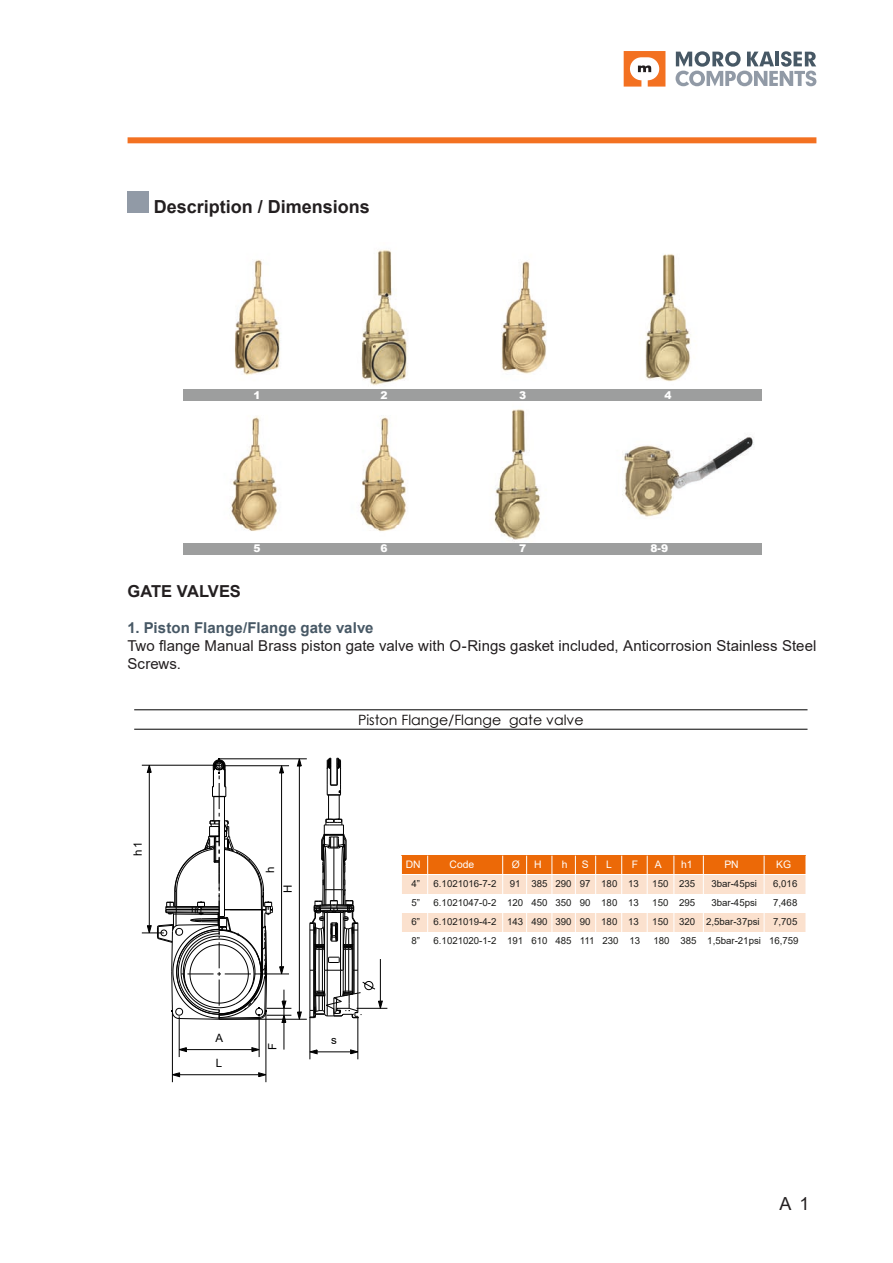
<style>
.page{position:relative;width:893px;height:1263px;background:#fff}
.page>*{position:absolute;margin:0;border:0;box-sizing:border-box;transform-origin:0 0}
.Testo_BOLD{font:700 18px "Arial";color:#231f20}
.t1{font:18px "Arial";color:#231f20}
.Testo{font:700 16.5px "Arial";letter-spacing:-.005em;color:#231f20}
.Testo-2{font:15px/18px "Arial";letter-spacing:.005em;color:#231f20}
.Testo-3{font:700 15px "Arial";letter-spacing:.01em;color:#475865}
.t2{font:14.1px "Century Gothic";color:#0a0605}
.t3{font:11.4px "Arial";color:#000}
.t4{font:900 10.65px "Arial";color:#fff}
.t5{font:10.35px "Arial";color:#fff}
.t6{font:9.6px "Arial";color:#1d1d1b}
</style>
<div class="page">
<svg style="left:676px;top:51px;width:140px;height:35px"></svg>
<svg style="left:624px;top:51px;width:41px;height:36px"></svg>
<div style="left:128px;top:137px;width:688px;height:6px;background:#f37121"></div>
<div style="left:128px;top:191px;width:21px;height:22px;background:#919aa6"></div>
<img style="left:213px;top:250px;width:543px;height:293px">
<div style="left:183px;top:390px;width:578px;height:11px;background:#9d9e9e"></div>
<div style="left:183px;top:543px;width:578px;height:11px;background:#9d9e9e"></div>
<hr style="left:134px;top:729px;width:673px;height:1px;background:#000">
<hr style="left:134px;top:709px;width:673px;height:1px;background:#000">
<hr style="left:310px;top:1017px;width:1px;height:42px;background:#000">
<hr style="left:358px;top:1018px;width:1px;height:41px;background:#000">
<hr style="left:357px;top:1008px;width:30px;height:1px;background:#000">
<hr style="left:219px;top:1019px;width:88px;height:1px;background:#000">
<hr style="left:219px;top:758px;width:88px;height:1px;background:#000">
<hr style="left:179px;top:1016px;width:1px;height:41px;background:#000">
<hr style="left:259px;top:1016px;width:1px;height:41px;background:#000">
<hr style="left:172px;top:1011px;width:1px;height:71px;background:#000">
<hr style="left:266px;top:1011px;width:1px;height:71px;background:#000">
<hr style="left:317px;top:1051px;width:34px;height:1px;background:#000">
<svg style="left:309px;top:1049px;width:9px;height:5px"></svg>
<svg style="left:350px;top:1049px;width:9px;height:5px"></svg>
<svg style="left:310px;top:757px;width:73px;height:261px"></svg>
<hr style="left:299px;top:766px;width:1px;height:246px;background:#000">
<svg style="left:297px;top:758px;width:5px;height:9px"></svg>
<svg style="left:297px;top:1011px;width:5px;height:9px"></svg>
<svg style="left:142px;top:758px;width:149px;height:294px"></svg>
<hr style="left:180px;top:1074px;width:79px;height:1px;background:#000">
<svg style="left:171px;top:1072px;width:9px;height:5px"></svg>
<svg style="left:258px;top:1072px;width:9px;height:5px"></svg>
<div style="left:401px;top:856px;width:405px;height:18px;background:#ec6907"></div>
<div style="left:401px;top:875px;width:405px;height:18px;background:#fbe1ce"></div>
<div style="left:401px;top:913px;width:405px;height:19px;background:#fbe1ce"></div>
<hr style="left:502px;top:856px;width:1px;height:95px;background:#fff">
<hr style="left:427px;top:856px;width:1px;height:95px;background:#fff">
<hr style="left:526px;top:856px;width:1px;height:95px;background:#fff">
<hr style="left:552px;top:856px;width:1px;height:95px;background:#fff">
<hr style="left:575px;top:856px;width:1px;height:95px;background:#fff">
<hr style="left:595px;top:856px;width:1px;height:95px;background:#fff">
<hr style="left:621px;top:856px;width:1px;height:95px;background:#fff">
<hr style="left:647px;top:856px;width:1px;height:95px;background:#fff">
<hr style="left:674px;top:856px;width:1px;height:95px;background:#fff">
<hr style="left:703px;top:856px;width:1px;height:95px;background:#fff">
<hr style="left:764px;top:856px;width:1px;height:95px;background:#fff">
<hr style="left:401px;top:856px;width:1px;height:95px;background:#fff">
<p class="Testo_BOLD" style="left:154px;top:194px;width:218px">Description / Dimensions</p>
<p class="t4" style="left:254px;top:387px;width:9px">1</p>
<p class="t4" style="left:381px;top:387px;width:9px">2</p>
<p class="t4" style="left:519px;top:387px;width:9px">3</p>
<p class="t4" style="left:664px;top:387px;width:9px">4</p>
<p class="t4" style="left:254px;top:541px;width:9px">5</p>
<p class="t4" style="left:381px;top:541px;width:9px">6</p>
<p class="t4" style="left:519px;top:541px;width:9px">7</p>
<p class="t4" style="left:650px;top:541px;width:19px">8-9</p>
<p class="Testo" style="left:128px;top:580px;width:115px">GATE VALVES</p>
<p class="Testo-3" style="left:128px;top:617px;width:247px">1. Piston Flange/Flange gate valve</p>
<p class="Testo-2" style="left:128px;top:637px;width:690px">Two flange Manual Brass piston gate valve with O-Rings gasket included, Anticorrosion Stainless Steel<br>Screws.</p>
<p class="t3" style="left:130px;top:856px;width:16px;rotate:-90deg">h1</p>
<p class="t2" style="left:358px;top:710px;width:227px">Piston Flange/Flange gate valve</p>
<p class="t3" style="left:262px;top:873px;width:8px;rotate:-90deg">h</p>
<p class="t3" style="left:280px;top:893px;width:10px;rotate:-90deg">H</p>
<p class="t3" style="left:215px;top:1030px;width:9px">A</p>
<p class="t3" style="left:216px;top:1055px;width:8px">L</p>
<p class="t3" style="left:265px;top:1049px;width:9px;rotate:-90deg">F</p>
<p class="t3" style="left:331px;top:1032px;width:7px">s</p>
<p class="t5" style="left:406px;top:858px;width:16px">DN</p>
<p class="t5" style="left:450px;top:858px;width:26px">Code</p>
<p class="t5" style="left:512px;top:858px;width:10px">Ø</p>
<p class="t5" style="left:534px;top:858px;width:9px">H</p>
<p class="t5" style="left:562px;top:858px;width:7px">h</p>
<p class="t5" style="left:582px;top:858px;width:8px">S</p>
<p class="t5" style="left:606px;top:858px;width:7px">L</p>
<p class="t5" style="left:632px;top:858px;width:8px">F</p>
<p class="t5" style="left:655px;top:858px;width:8px">A</p>
<p class="t5" style="left:681px;top:858px;width:13px">h1</p>
<p class="t5" style="left:724px;top:858px;width:16px">PN</p>
<p class="t5" style="left:776px;top:858px;width:16px">KG</p>
<p class="t6" style="left:412px;top:877px;width:10px">4”</p>
<p class="t6" style="left:434px;top:877px;width:64px">6.1021016-7-2</p>
<p class="t6" style="left:510px;top:877px;width:130px">91 385 290 97 180 13</p>
<p class="t6" style="left:652px;top:877px;width:44px">150 235</p>
<p class="t6" style="left:711px;top:877px;width:47px">3bar-45psi</p>
<p class="t6" style="left:773px;top:877px;width:26px">6,016</p>
<p class="t6" style="left:412px;top:896px;width:10px">5”</p>
<p class="t6" style="left:434px;top:896px;width:207px">6.1021047-0-2 120 450 350 90 180 13</p>
<p class="t6" style="left:652px;top:896px;width:44px">150 295</p>
<p class="t6" style="left:711px;top:896px;width:47px">3bar-45psi</p>
<p class="t6" style="left:773px;top:896px;width:26px">7,468</p>
<p class="t6" style="left:412px;top:915px;width:10px">6”</p>
<p class="t6" style="left:434px;top:915px;width:207px">6.1021019-4-2 143 490 390 90 180 13</p>
<p class="t6" style="left:652px;top:915px;width:109px">150 320 2,5bar-37psi</p>
<p class="t6" style="left:773px;top:915px;width:26px">7,705</p>
<p class="t6" style="left:412px;top:934px;width:10px">8”</p>
<p class="t6" style="left:434px;top:934px;width:208px">6.1021020-1-2 191 610 485 111 230 13</p>
<p class="t6" style="left:653px;top:934px;width:147px">180 385 1,5bar-21psi 16,759</p>
<h1 class="t1" style="left:779px;top:1192px;width:32px">A 1</h1>
</div>
